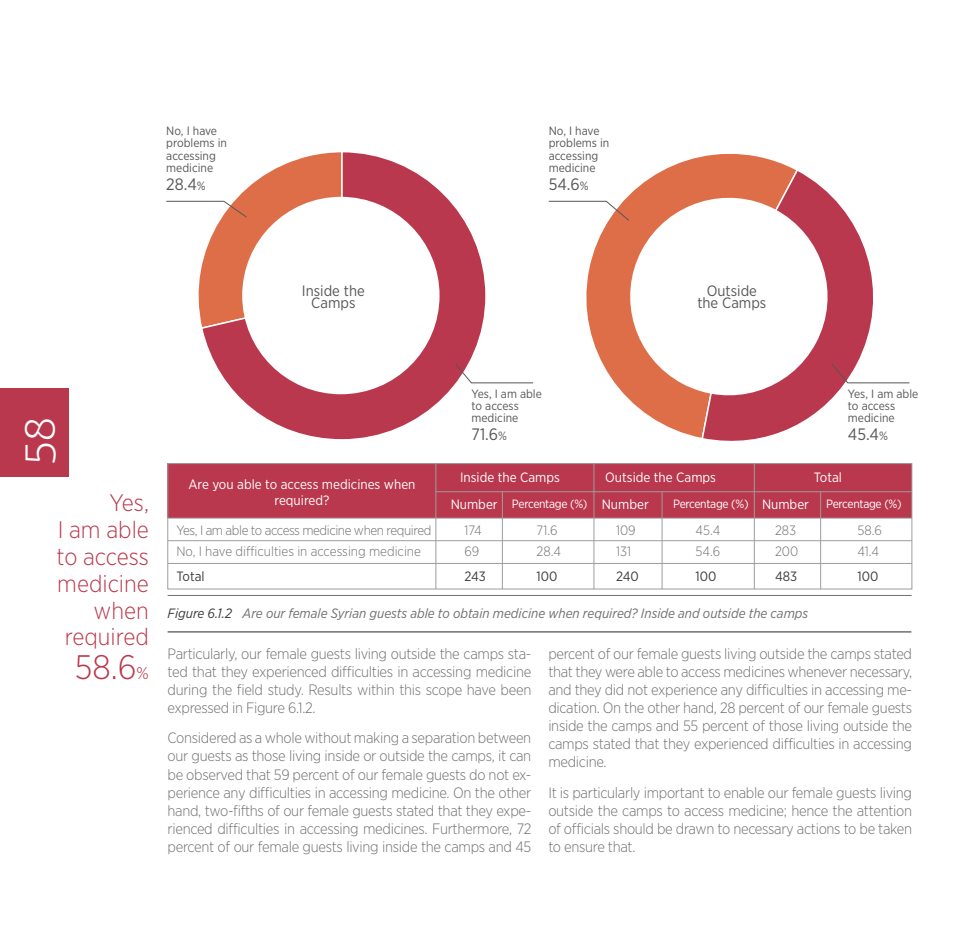
<style>
.page{position:relative;width:978px;height:936px;background:#fff}
.page>*{position:absolute;margin:0;border:0;box-sizing:border-box;transform-origin:0 0}
.t1{font:300 45px "PF Agora Sans Pro";color:#fff}
.t2{font:300 34.05px "Gotham Narrow";color:#ba384d}
.t3{font:300 23.85px/26.8px "Gotham Narrow";color:#ba384d;text-align:right}
.t4{font:16.5px "Gotham Narrow";color:#575756}
.t5{font:300 15px/18px "Gotham Narrow";letter-spacing:-.02em;color:#706f6f;text-align:justify}
.t6{font:15px/12.3px "Gotham Narrow";color:#575756;text-align:center}
.t7{font:13.5px/16.5px "Gotham Narrow";color:#fff;text-align:center}
.t8{font:italic 13.5px "Gotham Narrow";color:#706f6f}
.t9{font:300 13.5px "Gotham Narrow";color:#706f6f}
.t10{font:300 13.5px "Gotham Narrow";letter-spacing:-.03em;color:#706f6f}
.t11{font:13.5px "Gotham Narrow";color:#3c3c3b}
.t12{font:12px/12.3px "Gotham Narrow";color:#575756}
.t13{font:12px "Gotham Narrow";letter-spacing:-.025em;color:#fff}
.s1{font-size:12px}
.s2{font-size:16.95px}
.s3{color:#3c3c3b}
</style>
<div class="page">
<div style="left:0;top:388px;width:69px;height:89px;background:#ba384d"></div>
<div style="left:168px;top:463px;width:744px;height:55px;background:#ba384d"></div>
<div style="left:168px;top:463px;width:744px;height:126px;border:1px solid #9d9d9c"></div>
<hr style="left:168px;top:518px;width:744px;height:1px;background:#9d9d9c">
<hr style="left:168px;top:540px;width:744px;height:1px;background:#9d9d9c">
<hr style="left:168px;top:563px;width:744px;height:1px;background:#9d9d9c">
<hr style="left:436px;top:463px;width:1px;height:126px;background:#9d9d9c">
<hr style="left:502px;top:492px;width:1px;height:97px;background:#9d9d9c">
<hr style="left:662px;top:492px;width:1px;height:97px;background:#9d9d9c">
<hr style="left:820px;top:492px;width:1px;height:97px;background:#9d9d9c">
<hr style="left:594px;top:463px;width:1px;height:126px;background:#9d9d9c">
<hr style="left:754px;top:463px;width:1px;height:126px;background:#9d9d9c">
<hr style="left:436px;top:491px;width:476px;height:1px;background:#9d9d9c">
<hr style="left:168px;top:595px;width:744px;height:1px;background:#706f6f">
<hr style="left:168px;top:631px;width:743px;height:1px;background:#706f6f">
<svg style="left:203px;top:152px;width:285px;height:288px"></svg>
<div style="left:242px;top:197px;width:198px;height:197px;background:#fff;border-radius:50%"></div>
<svg style="left:455px;top:363px;width:78px;height:20px"></svg>
<svg style="left:166px;top:152px;width:178px;height:178px"></svg>
<svg style="left:573px;top:153px;width:219px;height:285px"></svg>
<svg style="left:700px;top:168px;width:194px;height:273px"></svg>
<svg style="left:616px;top:184px;width:226px;height:225px"></svg>
<svg style="left:831px;top:363px;width:79px;height:20px"></svg>
<svg style="left:548px;top:201px;width:81px;height:20px"></svg>
<p class="t12" style="left:166px;top:124px;width:62px">No, I have problems in accessing medicine</p>
<p class="t4" style="left:166px;top:174px;width:41px">28.4<span class="s1">%</span></p>
<p class="t12" style="left:549px;top:124px;width:62px">No, I have problems in accessing medicine</p>
<p class="t4" style="left:549px;top:174px;width:41px">54.6<span class="s1">%</span></p>
<p class="t6" style="left:302px;top:284px;width:64px">Inside the<br>Camps</p>
<p class="t6" style="left:697px;top:284px;width:71px">Outside the Camps</p>
<h1 class="t1" style="left:14px;top:465px;width:49px;rotate:-90deg">58</h1>
<h3 class="t3" style="left:57px;top:488px;width:94px">Yes,<br>I am able to access medicine when required</h3>
<h2 class="t2" style="left:75px;top:646px;width:76px">58.6<span class="s2">%</span></h2>
<p class="t12" style="left:472px;top:387px;width:72px">Yes, I am able to access medicine</p>
<p class="t4" style="left:471px;top:424px;width:37px">71.6<span class="s1">%</span></p>
<p class="t12" style="left:848px;top:387px;width:72px">Yes, I am able to access medicine</p>
<p class="t4" style="left:848px;top:424px;width:42px">45.4<span class="s1">%</span></p>
<p class="t7" style="left:188px;top:475px;width:229px">Are you able to access medicines when required?</p>
<p class="t7" style="left:451px;top:463px;width:111px;line-height:26.8px;text-align:left;text-indent:9px">Inside the Camps<br>Number</p>
<p class="t7" style="left:605px;top:468px;width:112px">Outside the Camps</p>
<p class="t7" style="left:814px;top:468px;width:30px">Total</p>
<p class="t7" style="left:602px;top:495px;width:48px">Number</p>
<p class="t7" style="left:762px;top:495px;width:48px">Number</p>
<p class="t13" style="left:512px;top:496px;width:77px">Percentage (%)</p>
<p class="t13" style="left:673px;top:496px;width:77px">Percentage (%)</p>
<p class="t13" style="left:826px;top:496px;width:77px">Percentage (%)</p>
<p class="t10" style="left:177px;top:522px;width:256px">Yes, I am able to access medicine when required</p>
<p class="t9" style="left:465px;top:522px;width:19px">174</p>
<p class="t9" style="left:537px;top:522px;width:23px">71.6</p>
<p class="t9" style="left:616px;top:522px;width:21px">109</p>
<p class="t9" style="left:696px;top:522px;width:26px">45.4</p>
<p class="t9" style="left:775px;top:522px;width:23px">283</p>
<p class="t9" style="left:858px;top:522px;width:26px">58.6</p>
<p class="t9" style="left:177px;top:543px;width:246px">No, I have difficulties in accessing medicine</p>
<p class="t9" style="left:465px;top:543px;width:16px">69</p>
<p class="t9" style="left:537px;top:543px;width:26px">28.4</p>
<p class="t9" style="left:616px;top:543px;width:16px">131</p>
<p class="t9" style="left:696px;top:543px;width:26px">54.6</p>
<p class="t9" style="left:775px;top:543px;width:25px">200</p>
<p class="t9" style="left:858px;top:543px;width:23px">41.4</p>
<p class="t11" style="left:177px;top:567px;width:30px">Total</p>
<p class="t11" style="left:465px;top:567px;width:23px">243</p>
<p class="t11" style="left:537px;top:567px;width:22px">100</p>
<p class="t11" style="left:616px;top:567px;width:24px">240</p>
<p class="t11" style="left:696px;top:567px;width:22px">100</p>
<p class="t11" style="left:775px;top:567px;width:24px">483</p>
<p class="t11" style="left:858px;top:567px;width:22px">100</p>
<p class="t8" style="left:168px;top:604px;width:642px"><span class="s3">Figure 6.1.2</span> Are our female Syrian guests able to obtain medicine when required? Inside and outside the camps</p>
<p class="t5" style="left:168px;top:644px;width:365px">Particularly, our female guests living outside the camps sta&shy;ted that they experienced difficulties in accessing medicine during the field study. Results within this scope have been expressed in Figure 6.1.2.</p>
<p class="t5" style="left:168px;top:728px;width:365px">Considered as a whole without making a separation between our guests as those living inside or outside the camps, it can be observed that 59 percent of our female guests do not ex&shy;perience any difficulties in accessing medicine. On the other hand, two-fifths of our female guests stated that they expe&shy;rienced difficulties in accessing medicines. Furthermore, 72 percent of our female guests living inside the camps and 45</p>
<p class="t5" style="left:548px;top:644px;width:365px">percent of our female guests living outside the camps stated that they were able to access medicines whenever necessary, and they did not experience any difficulties in accessing me&shy;dication. On the other hand, 28 percent of our female guests inside the camps and 55 percent of those living outside the camps stated that they experienced difficulties in accessing medicine.</p>
<p class="t5" style="left:548px;top:782px;width:365px">It is particularly important to enable our female guests living outside the camps to access medicine; hence the attention of officials should be drawn to necessary actions to be taken to ensure that.</p>
</div>
